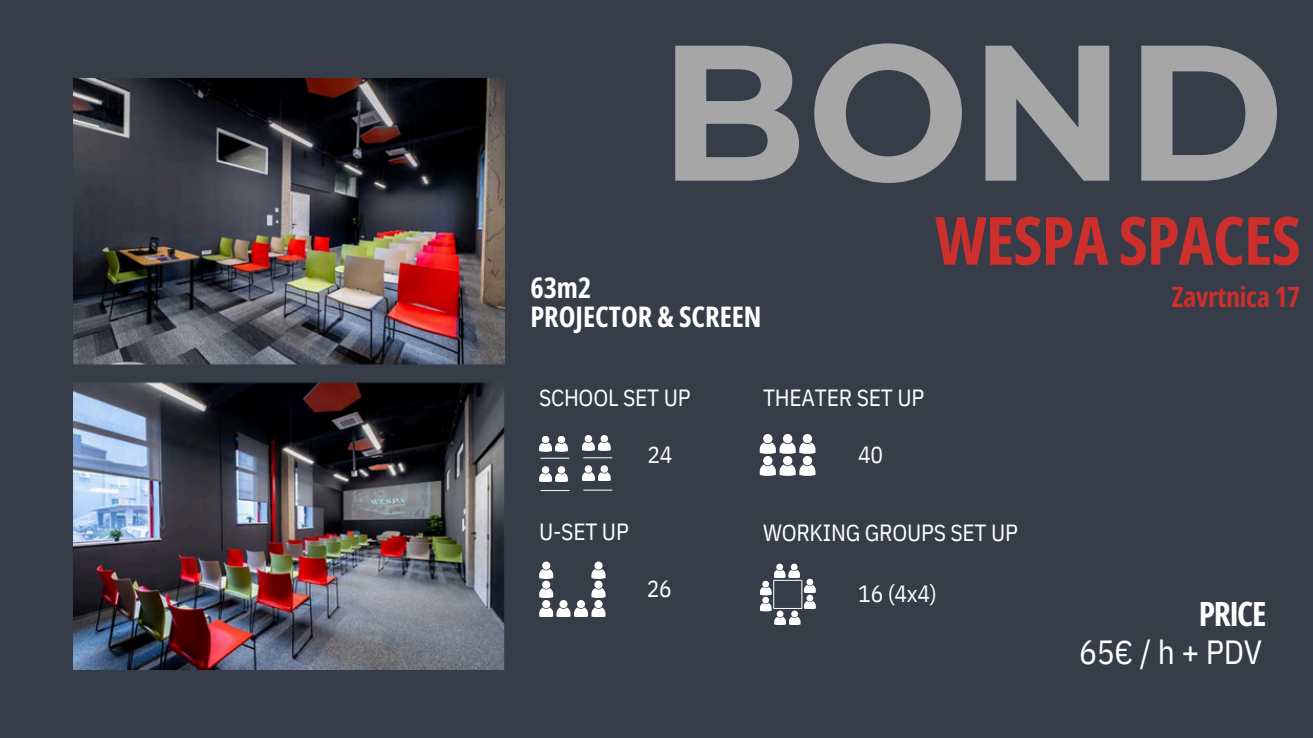
<style>
.page{position:relative;width:1313px;height:738px;background:#fff}
.page>*{position:absolute;margin:0;border:0;box-sizing:border-box;transform-origin:0 0}
.t1{font:700 192.67px "Montserrat";color:#a6a6a6}
.t2{font:700 66.5px "Open Sans Condensed";letter-spacing:-.01em;color:#cc2f2c}
.t3{font:33.43px "IBM Plex Sans Cond";color:#fff}
.t4{font:700 33.43px "Open Sans Condensed";letter-spacing:-.04em;color:#fff}
.t5{font:700 28.35px/28.9px "Open Sans Condensed";color:#fff}
.t6{font:700 28px "Open Sans Condensed";letter-spacing:-.01em;color:#cc2f2c}
.t7{font:23.45px "IBM Plex Sans Cond";letter-spacing:-.01em;color:#fff}
</style>
<div class="page">
<div style="left:0;top:0;width:1312px;height:738px;background:#363d48"></div>
<img style="left:74px;top:78px;width:430px;height:591px">
<div style="left:542px;top:580px;width:8px;height:8px;background:#fff;border-radius:50%"></div>
<svg style="left:539px;top:588px;width:14px;height:10px"></svg>
<div style="left:542px;top:600px;width:8px;height:8px;background:#fff;border-radius:50%"></div>
<div style="left:559px;top:600px;width:8px;height:8px;background:#fff;border-radius:50%"></div>
<div style="left:594px;top:600px;width:8px;height:8px;background:#fff;border-radius:50%"></div>
<div style="left:594px;top:580px;width:8px;height:8px;background:#fff;border-radius:50%"></div>
<svg style="left:591px;top:588px;width:14px;height:10px"></svg>
<div style="left:542px;top:561px;width:8px;height:8px;background:#fff;border-radius:50%"></div>
<svg style="left:539px;top:569px;width:14px;height:10px"></svg>
<div style="left:594px;top:561px;width:8px;height:8px;background:#fff;border-radius:50%"></div>
<svg style="left:591px;top:569px;width:14px;height:10px"></svg>
<div style="left:577px;top:600px;width:8px;height:8px;background:#fff;border-radius:50%"></div>
<svg style="left:539px;top:607px;width:66px;height:10px"></svg>
<div style="left:542px;top:436px;width:7px;height:7px;background:#fff;border-radius:50%"></div>
<div style="left:557px;top:436px;width:8px;height:7px;background:#fff;border-radius:50%"></div>
<svg style="left:539px;top:442px;width:29px;height:10px"></svg>
<div style="left:542px;top:466px;width:7px;height:7px;background:#fff;border-radius:50%"></div>
<div style="left:557px;top:466px;width:8px;height:7px;background:#fff;border-radius:50%"></div>
<svg style="left:539px;top:473px;width:29px;height:9px"></svg>
<div style="left:584px;top:435px;width:8px;height:7px;background:#fff;border-radius:50%"></div>
<div style="left:600px;top:435px;width:8px;height:7px;background:#fff;border-radius:50%"></div>
<svg style="left:582px;top:442px;width:29px;height:9px"></svg>
<div style="left:584px;top:465px;width:8px;height:8px;background:#fff;border-radius:50%"></div>
<div style="left:600px;top:465px;width:8px;height:8px;background:#fff;border-radius:50%"></div>
<svg style="left:582px;top:472px;width:29px;height:9px"></svg>
<svg style="left:540px;top:458px;width:29px;height:1px"></svg>
<svg style="left:583px;top:457px;width:29px;height:1px"></svg>
<svg style="left:540px;top:490px;width:29px;height:1px"></svg>
<svg style="left:583px;top:489px;width:29px;height:1px"></svg>
<div style="left:763px;top:434px;width:9px;height:9px;background:#fff;border-radius:50%"></div>
<div style="left:783px;top:434px;width:9px;height:9px;background:#fff;border-radius:50%"></div>
<div style="left:802px;top:434px;width:10px;height:9px;background:#fff;border-radius:50%"></div>
<svg style="left:759px;top:442px;width:56px;height:12px"></svg>
<div style="left:763px;top:456px;width:9px;height:9px;background:#fff;border-radius:50%"></div>
<div style="left:783px;top:456px;width:9px;height:9px;background:#fff;border-radius:50%"></div>
<div style="left:802px;top:456px;width:10px;height:9px;background:#fff;border-radius:50%"></div>
<svg style="left:759px;top:464px;width:56px;height:12px"></svg>
<div style="left:776px;top:610px;width:7px;height:7px;background:#fff;border-radius:50%"></div>
<div style="left:791px;top:610px;width:7px;height:7px;background:#fff;border-radius:50%"></div>
<svg style="left:774px;top:617px;width:26px;height:8px"></svg>
<div style="left:776px;top:563px;width:7px;height:7px;background:#fff;border-radius:50%"></div>
<svg style="left:790px;top:563px;width:7px;height:7px"></svg>
<svg style="left:760px;top:570px;width:56px;height:41px"></svg>
<p class="t1" style="left:659px;top:-6px;width:627px">BOND</p>
<p class="t2" style="left:935px;top:194px;width:367px">WESPA SPACES</p>
<p class="t6" style="left:1172px;top:277px;width:130px">Zavrtnica 17</p>
<p class="t5" style="left:530px;top:272px;width:233px">63m2<br>PROJECTOR &amp; SCREEN</p>
<h3 class="t7" style="left:539px;top:382px;width:153px">SCHOOL SET UP</h3>
<h4 class="t7" style="left:763px;top:382px;width:163px">THEATER SET UP</h4>
<p class="t7" style="left:647px;top:439px;width:27px">24</p>
<h4 class="t7" style="left:858px;top:439px;width:27px">40</h4>
<h3 class="t7" style="left:539px;top:515px;width:91px">U-SET UP</h3>
<p class="t7" style="left:763px;top:517px;width:256px">WORKING GROUPS SET UP</p>
<h4 class="t7" style="left:646px;top:573px;width:27px">26</h4>
<p class="t7" style="left:858px;top:578px;width:80px">16 (4x4)</p>
<h4 class="t4" style="left:1198px;top:590px;width:69px">PRICE</h4>
<p class="t3" style="left:1079px;top:629px;width:184px">65€/h+PDV</p>
</div>
